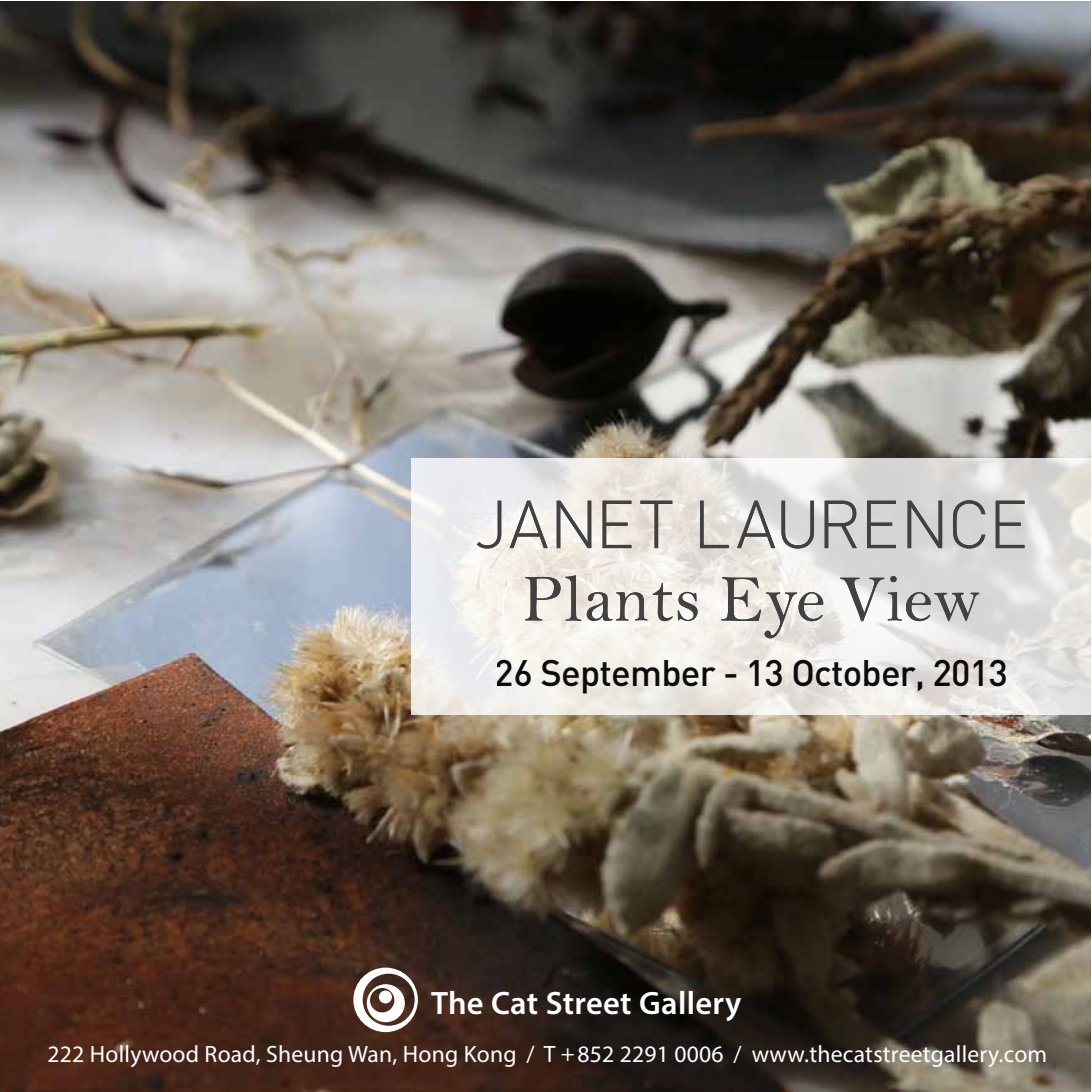
<style>
.page{position:relative;width:1092px;height:1092px;background:#fff}
.page>*{position:absolute;margin:0;border:0;box-sizing:border-box;transform-origin:0 0}
.t1{font:67.38px "Bell";letter-spacing:.01em;color:#414042}
.t2{font:300 66.5px "DIN";letter-spacing:-.02em;color:#414042}
.t3{font:500 36.4px "DIN";letter-spacing:-.02em;color:#000}
.t4{font:600 32.55px "Myriad Pro";letter-spacing:.01em;color:#fff}
.t5{font:23.62px "Myriad Pro";letter-spacing:.01em;color:#fff}
</style>
<div class="page">
<img style="left:0;top:1px;width:1090px;height:1090px">
<svg style="left:411px;top:458px;width:679px;height:256px"></svg>
<svg style="left:353px;top:967px;width:65px;height:65px"></svg>
<div style="left:379px;top:990px;width:13px;height:13px;background:#fff;border-radius:50%"></div>
<h2 class="t2" style="left:475px;top:483px;width:555px">JANET LAURENCE</h2>
<h1 class="t1" style="left:522px;top:563px;width:460px">Plants Eye View</h1>
<h3 class="t3" style="left:495px;top:649px;width:514px">26 September - 13 October, 2013</h3>
<h3 class="t4" style="left:431px;top:982px;width:312px">The Cat Street Gallery</h3>
<p class="t5" style="left:47px;top:1039px;width:1001px">222 Hollywood Road, Sheung Wan, Hong Kong / T +852 2291 0006 / www.thecatstreetgallery.com</p>
</div>
